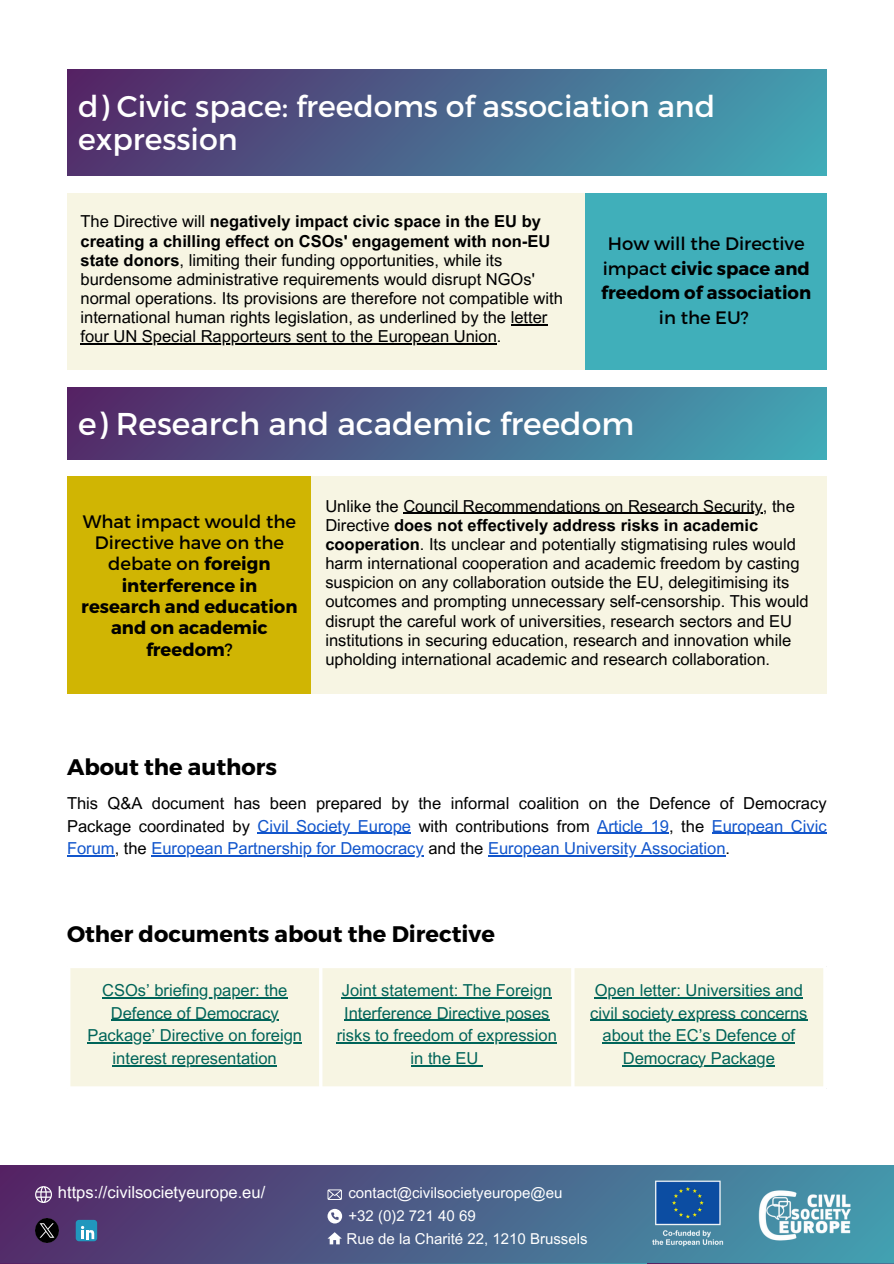
<style>
.page{position:relative;width:894px;height:1264px;background:#fff}
.page>*{position:absolute;margin:0;border:0;box-sizing:border-box;transform-origin:0 0}
.t1{font:31.5px "Montserrat";color:#fff}
.t2{font:30px/32.7px "Montserrat";color:#fff}
.t3{font:700 22.5px "Montserrat";color:#000}
.t4{font:700 18px/21.3px "Montserrat";color:#000;text-align:center}
.t5{font:18px/24.8px "Montserrat";color:#000;text-align:center}
.t6{font:16.5px/19.2px "Arial MT Pro";color:#000}
.t7{font:16.5px/22.5px "Arial MT Pro";color:#006459;text-align:center}
.t8{font:16.5px/22.5px "Arial MT Pro";color:#15c}
.t9{font:16.5px "Arial MT Pro";color:#fff}
.t10{font:15px/23px "Arial MT Pro";color:#fff}
.s1{font-weight:700}
.s2{font-weight:400}
.s3{color:#000}
</style>
<div class="page">
<div style="left:67px;top:70px;width:759px;height:106px;background:linear-gradient(to right,#542968,#41a5b4)"></div>
<div style="left:67px;top:477px;width:245px;height:217px;background:#d0b503"></div>
<div style="left:311px;top:477px;width:515px;height:217px;background:#f7f5e3"></div>
<hr style="left:403px;top:513px;width:359px;height:1px;background:#000">
<div style="left:67px;top:388px;width:759px;height:71px;background:linear-gradient(to right,#542766,#41a8b5)"></div>
<div style="left:67px;top:194px;width:519px;height:176px;background:#f7f5e3"></div>
<div style="left:585px;top:194px;width:241px;height:176px;background:#40afba"></div>
<hr style="left:510px;top:324px;width:37px;height:1px;background:#000">
<hr style="left:80px;top:343px;width:417px;height:1px;background:#000">
<div style="left:0;top:1165px;width:893px;height:98px;background:linear-gradient(to right,#542767,#439cae)"></div>
<img style="left:757px;top:1181px;width:94px;height:63px">
<svg style="left:35px;top:1186px;width:17px;height:16px"></svg>
<img style="left:649px;top:1174px;width:77px;height:78px">
<div style="left:70px;top:968px;width:753px;height:118px;background:#f7f5e3"></div>
<hr style="left:102px;top:997px;width:185px;height:1px;background:#006459">
<hr style="left:111px;top:1019px;width:167px;height:2px;background:#006459">
<hr style="left:87px;top:1042px;width:215px;height:1px;background:#006459">
<hr style="left:113px;top:1064px;width:164px;height:2px;background:#006459">
<hr style="left:342px;top:997px;width:209px;height:1px;background:#006459">
<hr style="left:344px;top:1019px;width:205px;height:2px;background:#006459">
<hr style="left:336px;top:1042px;width:220px;height:1px;background:#006459">
<hr style="left:410px;top:1064px;width:68px;height:2px;background:#006459">
<hr style="left:594px;top:997px;width:208px;height:1px;background:#006459">
<hr style="left:590px;top:1019px;width:217px;height:2px;background:#006459">
<hr style="left:602px;top:1042px;width:193px;height:1px;background:#006459">
<hr style="left:622px;top:1064px;width:152px;height:2px;background:#006459">
<hr style="left:319px;top:968px;width:3px;height:118px;background:#fff">
<hr style="left:571px;top:968px;width:3px;height:118px;background:#fff">
<img style="left:35px;top:1218px;width:24px;height:24px">
<div style="left:76px;top:1219px;width:21px;height:22px;background:#2197bd;border-radius:3px"></div>
<svg style="left:81px;top:1225px;width:13px;height:14px"></svg>
<svg style="left:327px;top:1189px;width:15px;height:10px"></svg>
<svg style="left:327px;top:1232px;width:15px;height:12px"></svg>
<svg style="left:327px;top:1208px;width:15px;height:15px"></svg>
<hr style="left:257px;top:832px;width:154px;height:1px;background:#15c">
<hr style="left:597px;top:832px;width:72px;height:1px;background:#15c">
<hr style="left:711px;top:832px;width:115px;height:1px;background:#15c">
<hr style="left:67px;top:855px;width:48px;height:1px;background:#15c">
<hr style="left:151px;top:855px;width:272px;height:1px;background:#15c">
<hr style="left:488px;top:855px;width:237px;height:1px;background:#15c">
<p class="t2" style="left:78px;top:88px;width:638px">d) Civic space: freedoms of association and expression</p>
<p class="t6" style="left:80px;top:214px;width:484px">The Directive will <span class="s1">negatively impact civic space in the EU by creating a chilling effect on CSOs' engagement with non-EU state donors</span>, limiting their funding opportunities, while its burdensome administrative requirements would disrupt NGOs' normal operations. Its provisions are therefore not compatible with international human rights legislation, as underlined by the letter</p>
<h1 class="t6" style="left:80px;top:329px;width:422px">four UN Special Rapporteurs sent to the European Union.</h1>
<p class="t5" style="left:601px;top:230px;width:211px">How will the Directive impact <span class="s1">civic space and freedom of association </span>in the EU?</p>
<p class="t1" style="left:78px;top:403px;width:557px">e) Research and academic freedom</p>
<p class="t4" style="left:81px;top:509px;width:218px"><span class="s2">What impact would the<br>Directive have on the debate on</span> foreign interference in research and education and on academic freedom<span class="s2">?</span></p>
<p class="t6" style="left:325px;top:498px;width:471px">Unlike the Council Recommendations on Research Security, the</p>
<p class="t6" style="left:325px;top:517px;width:484px">Directive <span class="s1">does not effectively address risks in academic cooperation</span>. Its unclear and potentially stigmatising rules would harm international cooperation and academic freedom by casting suspicion on any collaboration outside the EU, delegitimising its outcomes and prompting unnecessary self-censorship. This would disrupt the careful work of universities, research sectors and EU institutions in securing education, research and innovation while upholding international academic and research collaboration.</p>
<h3 class="t3" style="left:67px;top:752px;width:211px">About the authors</h3>
<p class="t6" style="left:67px;top:794px;width:760px;line-height:22.5px">This Q&amp;A document has been prepared by the informal coalition on the Defence of Democracy<br>Package coordinated by</p>
<p class="t8" style="left:67px;top:816px;width:760px;text-indent:644px">European Civic<br>Forum<span class="s3">, the</span> European Partnership for Democracy <span class="s3">and the</span> European University Association<span class="s3">.</span></p>
<p class="t8" style="left:257px;top:816px;width:448px">Civil Society Europe <span class="s3">with contributions from</span> Article 19<span class="s3">, the</span></p>
<h3 class="t3" style="left:67px;top:919px;width:429px">Other documents about the Directive</h3>
<p class="t7" style="left:102px;top:981px;width:187px">CSOs’ briefing paper: the</p>
<p class="t7" style="left:111px;top:1003px;width:169px">Defence of Democracy</p>
<p class="t7" style="left:87px;top:1026px;width:216px">Package’ Directive on foreign</p>
<p class="t7" style="left:113px;top:1048px;width:166px">interest representation</p>
<p class="t7" style="left:342px;top:981px;width:211px">Joint statement: The Foreign</p>
<p class="t7" style="left:344px;top:1003px;width:207px">Interference Directive poses</p>
<p class="t7" style="left:336px;top:1026px;width:221px">risks to freedom of expression in the EU</p>
<p class="t7" style="left:594px;top:981px;width:210px">Open letter: Universities and</p>
<p class="t7" style="left:590px;top:1003px;width:219px">civil society express concerns about the EC’s Defence of</p>
<p class="t7" style="left:622px;top:1048px;width:154px">Democracy Package</p>
<p class="t9" style="left:58px;top:1185px;width:209px">https://civilsocietyeurope.eu/</p>
<p class="t10" style="left:346px;top:1183px;width:242px">contact@civilsocietyeurope@eu +32 (0)2 721 40 69<br>Rue de la Charité 22, 1210 Brussels</p>
</div>
